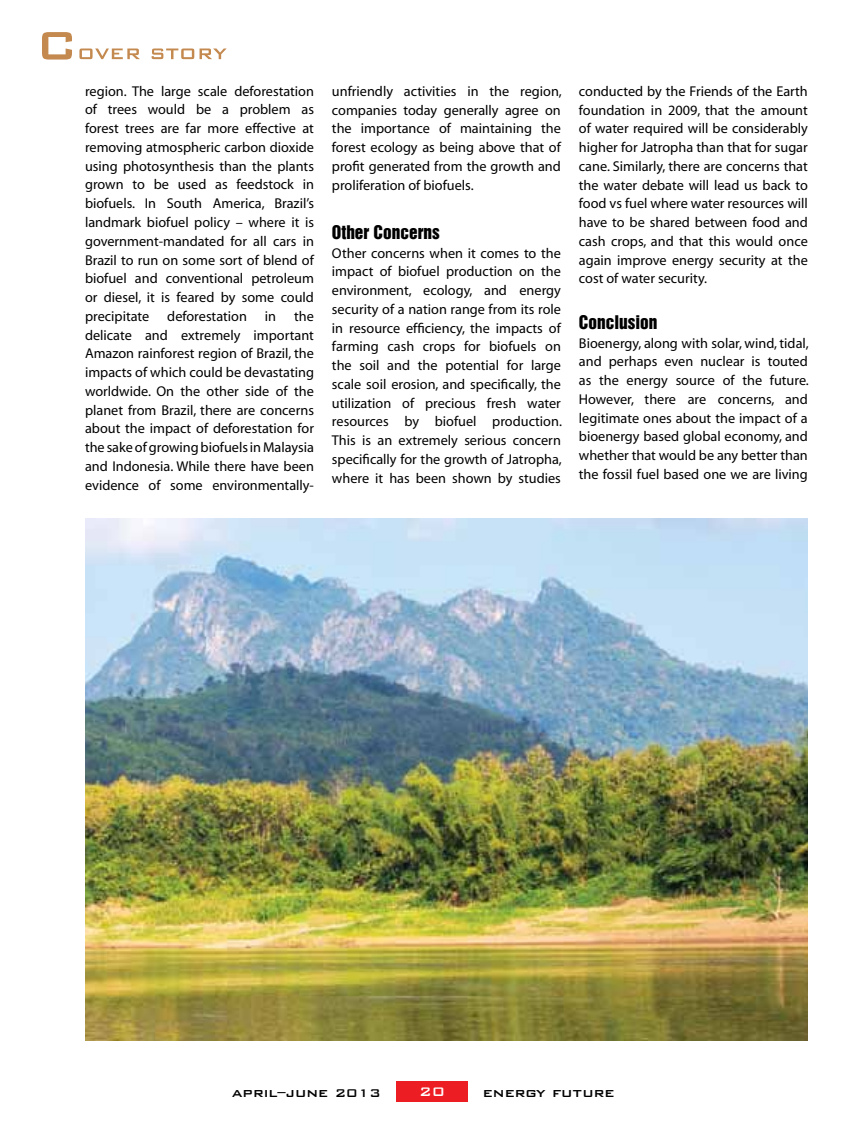
<style>
.page{position:relative;width:864px;height:1134px;background:#fff}
.page>*{position:absolute;margin:0;border:0;box-sizing:border-box;transform-origin:0 0}
.t1{font:17.25px "Switzerland Inserat";color:#000}
.t2{font:500 16.5px "Bank Gothic BT";color:#000}
.t3{font:500 16.5px "Bank Gothic BT";color:#fff}
.t4{font:14.25px/18.8px "Myriad";color:#000;text-align:justify}
.s1{font-size:15px}
</style>
<div class="page">
<div style="left:396px;top:1081px;width:72px;height:21px;background:#ed1d24"></div>
<svg style="left:42px;top:32px;width:30px;height:28px"></svg>
<svg style="left:79px;top:49px;width:147px;height:10px"></svg>
<img style="left:85px;top:519px;width:723px;height:522px">
<p class="t4" style="left:85px;top:82px;width:230px">region. The large scale deforestation of trees would be a problem as forest trees are far more effective at removing atmospheric carbon dioxide using photosynthesis than the plants grown to be used as feedstock in biofuels. In South America, Brazil’s landmark biofuel policy – where it is government-mandated for all cars in Brazil to run on some sort of blend of biofuel and conventional petroleum or diesel, it is feared by some could precipitate</p>
<p class="t4" style="left:167px;top:307px;width:81px">deforestation</p>
<p class="t4" style="left:265px;top:307px;width:13px">in</p>
<p class="t4" style="left:85px;top:307px;width:230px;text-indent:209px">the delicate and extremely important Amazon rainforest region of Brazil, the impacts of which could be devastating worldwide. On the other side of the planet from Brazil, there are concerns about the impact of deforestation for the sake of growing biofuels in Malaysia and Indonesia. While there have been evidence of some environmentally-</p>
<p class="t4" style="left:332px;top:82px;width:231px">unfriendly activities in the region, companies today generally agree on the importance of maintaining the forest ecology as being above that of profit generated from the growth and proliferation of biofuels.</p>
<p class="t1" style="left:332px;top:222px;width:109px">Other Concerns</p>
<p class="t4" style="left:332px;top:244px;width:232px">Other concerns when it comes to the impact of biofuel production on the environment, ecology, and energy security of a nation range from its role in resource efficiency, the impacts of farming cash crops for biofuels on the soil and the potential for large scale soil erosion, and specifically, the utilization of precious fresh water resources by biofuel production.<br>This is an extremely serious concern specifically for the growth of Jatropha, where it has been shown by studies</p>
<p class="t4" style="left:579px;top:82px;width:230px">conducted by the Friends of the Earth foundation in 2009, that the amount of water required will be considerably higher for Jatropha than that for sugar cane. Similarly, there are concerns that the water debate will lead us back to food vs fuel where water resources will have to be shared between food and cash crops, and that this would once again improve energy security at the cost of water security.</p>
<p class="t1" style="left:579px;top:312px;width:80px">Conclusion</p>
<p class="t4" style="left:579px;top:334px;width:231px">Bioenergy, along with solar, wind, tidal, and perhaps even nuclear is touted as the energy source of the future.<br>However, there are concerns, and legitimate ones about the impact of a bioenergy based global economy, and whether that would be any better than the fossil fuel based one we are living</p>
<p class="t2" style="left:232px;top:1083px;width:151px">april–june <span class="s1">2013</span></p>
<p class="t3" style="left:419px;top:1082px;width:27px">20</p>
<p class="t2" style="left:483px;top:1083px;width:133px">energy future</p>
</div>
